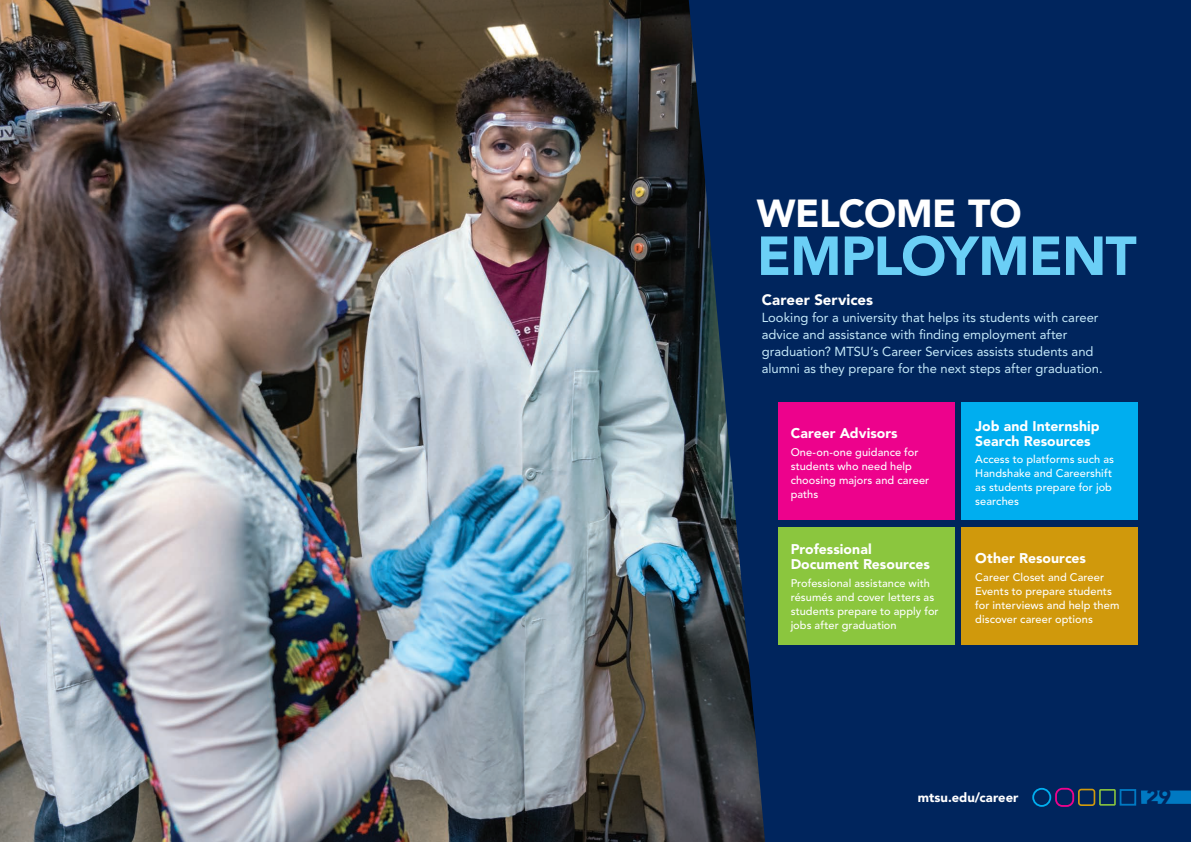
<style>
.page{position:relative;width:1191px;height:842px;background:#00255d}
.page>*{position:absolute;margin:0;border:0;box-sizing:border-box;transform-origin:0 0}
.t1{font:900 54.4px "Avenir LT Pro";letter-spacing:-.015em;color:#6bcff6}
.t2{font:900 38.8px "Avenir LT Pro";letter-spacing:-.015em;color:#fff}
.t3{font:900 21.6px "Avenir LT Pro";color:#00255d}
.t4{font:900 15px "Avenir LT Pro";color:#fff}
.t5{font:900 14px/15px "Avenir LT Pro";color:#fff}
.t6{font:13px/17px "Avenir LT Pro";color:#c6eafa}
.t7{font:900 13px "Avenir LT Pro";letter-spacing:.005em;color:#fff}
.t8{font:500 11px/14px "Avenir LT Pro";letter-spacing:.005em;color:#fff}
</style>
<div class="page">
<div style="left:1141px;top:790px;width:50px;height:14px;background:#0079c2"></div>
<div style="left:1119px;top:789px;width:17px;height:17px;border:2px solid #0079c2"></div>
<div style="left:1099px;top:789px;width:16px;height:17px;border:2px solid #8bc63e"></div>
<div style="left:1078px;top:789px;width:17px;height:17px;border:2px solid #d0990c;border-radius:3px"></div>
<div style="left:1055px;top:788px;width:19px;height:19px;border:2px solid #ed028c;border-radius:6px"></div>
<div style="left:1032px;top:788px;width:19px;height:19px;border:2px solid #00aeef;border-radius:50%"></div>
<img style="left:0;top:0;width:765px;height:842px">
<div style="left:778px;top:402px;width:176px;height:117px;background:#ed028c"></div>
<div style="left:961px;top:402px;width:176px;height:117px;background:#00aeef"></div>
<div style="left:961px;top:527px;width:176px;height:117px;background:#d0990c"></div>
<div style="left:778px;top:527px;width:176px;height:117px;background:#8bc63e"></div>
<h2 class="t2" style="left:757px;top:190px;width:266px">WELCOME TO</h2>
<h1 class="t1" style="left:757px;top:223px;width:381px">EMPLOYMENT</h1>
<h3 class="t4" style="left:762px;top:291px;width:113px">Career Services</h3>
<p class="t6" style="left:762px;top:309px;width:342px">Looking for a university that helps its students with career advice and assistance with finding employment after graduation? MTSU’s Career Services assists students and alumni as they prepare for the next steps after graduation.</p>
<p class="t5" style="left:790px;top:426px;width:109px">Career Advisors</p>
<p class="t8" style="left:790px;top:445px;width:140px">One-on-one guidance for students who need help choosing majors and career paths</p>
<p class="t5" style="left:790px;top:541px;width:141px">Professional<br>Document Resources</p>
<p class="t8" style="left:790px;top:576px;width:149px">Professional assistance with résumés and cover letters as students prepare to apply for jobs after graduation</p>
<p class="t5" style="left:975px;top:418px;width:126px">Job and Internship<br>Search Resources</p>
<p class="t8" style="left:975px;top:453px;width:140px">Access to platforms such as<br>Handshake and Careershift as students prepare for job searches</p>
<p class="t5" style="left:975px;top:551px;width:112px">Other Resources</p>
<p class="t8" style="left:975px;top:570px;width:146px">Career Closet and Career<br>Events to prepare students for interviews and help them discover career options</p>
<p class="t7" style="left:917px;top:790px;width:102px">mtsu.edu/career</p>
<h3 class="t3" style="left:1146px;top:784px;width:27px">29</h3>
</div>
